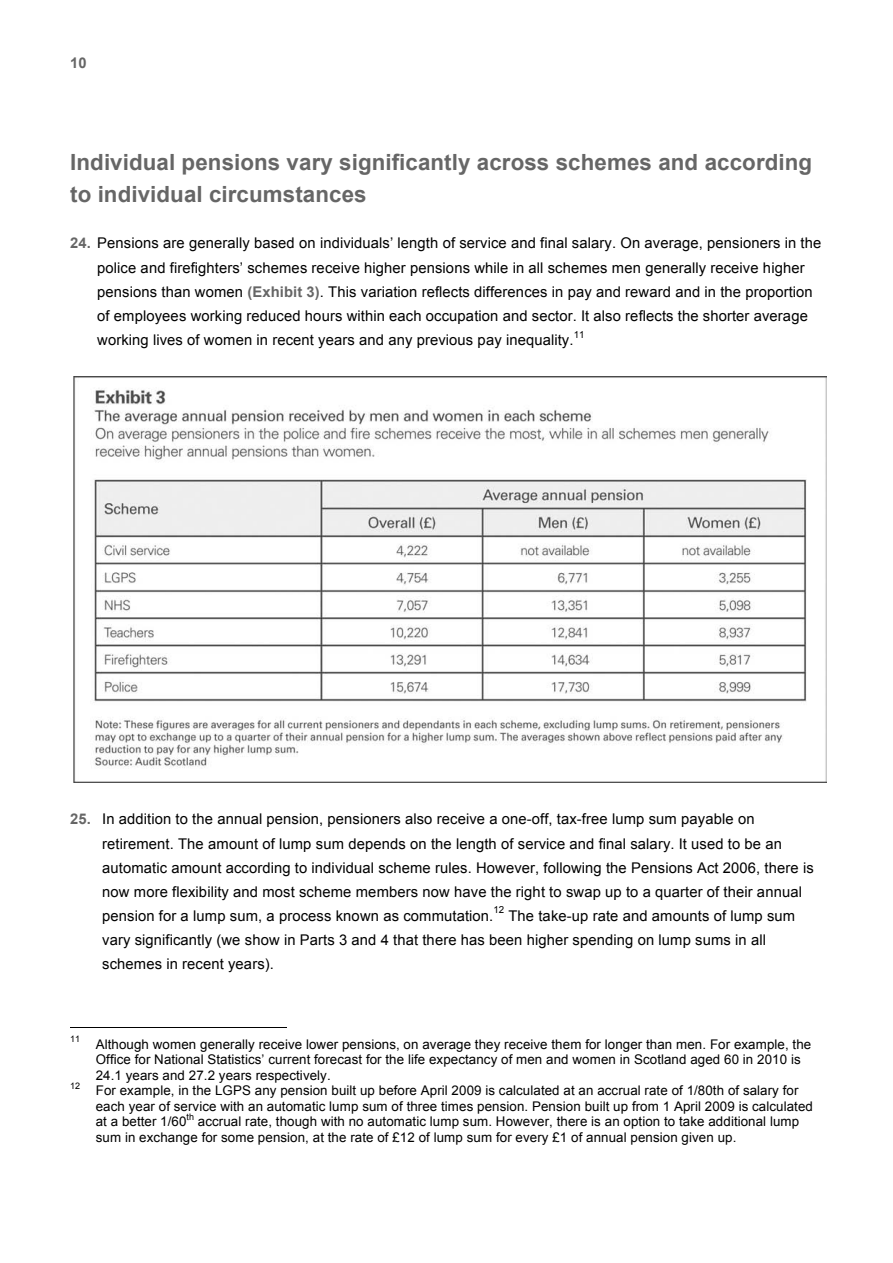
<style>
.page{position:relative;width:893px;height:1263px;background:#fff}
.page>*{position:absolute;margin:0;border:0;box-sizing:border-box;transform-origin:0 0}
.t1{font:700 22.35px/32.1px "Arial";letter-spacing:.005em;color:#666}
.t2{font:14.7px/24.2px "Arial";letter-spacing:.01em;color:#000}
.t3{font:700 14.7px "Arial";color:#666}
.t4{font:13.35px/15.5px "Arial";letter-spacing:.01em;color:#000}
.t5{font:9.75px "Arial";color:#000}
.t6{font:9px "Arial";color:#000}
.s1{font-weight:700;color:#666}
</style>
<div class="page">
<hr style="left:70px;top:1027px;width:216px;height:1px;background:#000">
<img style="left:73px;top:376px;width:753px;height:406px">
<p class="t3" style="left:70px;top:54px;width:18px">10</p>
<h1 class="t1" style="left:70px;top:146px;width:743px">Individual pensions vary significantly across schemes and according to individual circumstances</h1>
<p class="t2" style="left:97px;top:231px;width:725px;text-indent:-27px"><span class="s1">24.</span> Pensions are generally based on individuals’ length of service and final salary. On average, pensioners in the police and firefighters’ schemes receive higher pensions while in all schemes men generally receive higher pensions than women <span class="s1">(Exhibit 3)</span>. This variation reflects differences in pay and reward and in the proportion of employees working reduced hours within each occupation and sector. It also reflects the shorter average working lives of women in recent years and any previous pay inequality.</p>
<p class="t5" style="left:573px;top:329px;width:12px">11</p>
<p class="t2" style="left:102px;top:807px;width:713px;text-indent:-32px"><span class="s1">25.</span> In addition to the annual pension, pensioners also receive a one-off, tax-free lump sum payable on retirement. The amount of lump sum depends on the length of service and final salary. It used to be an automatic amount according to individual scheme rules. However, following the Pensions Act 2006, there is now more flexibility and most scheme members now have the right to swap up to a quarter of their annual pension for a lump sum, a process known as commutation.</p>
<p class="t5" style="left:493px;top:904px;width:12px">12</p>
<p class="t2" style="left:102px;top:904px;width:694px;text-indent:406px">The take-up rate and amounts of lump sum vary significantly (we show in Parts 3 and 4 that there has been higher spending on lump sums in all schemes in recent years).</p>
<p class="t6" style="left:70px;top:1034px;width:12px">11</p>
<p class="t6" style="left:70px;top:1080px;width:12px">12</p>
<p class="t4" style="left:96px;top:1036px;width:717px">Although women generally receive lower pensions, on average they receive them for longer than men. For example, the<br>Office for National Statistics’ current forecast for the life expectancy of men and women in Scotland aged 60 in 2010 is<br>24.1 years and 27.2 years respectively.</p>
<p class="t4" style="left:96px;top:1083px;width:718px">For example, in the LGPS any pension built up before April 2009 is calculated at an accrual rate of 1/80th of salary for each year of service with an automatic lump sum of three times pension. Pension built up from 1 April 2009 is calculated at a better 1/60</p>
<p class="t6" style="left:187px;top:1111px;width:9px">th</p>
<p class="t4" style="left:96px;top:1114px;width:705px;text-indent:102px">accrual rate, though with no automatic lump sum. However, there is an option to take additional lump sum in exchange for some pension, at the rate of £12 of lump sum for every £1 of annual pension given up.</p>
</div>
